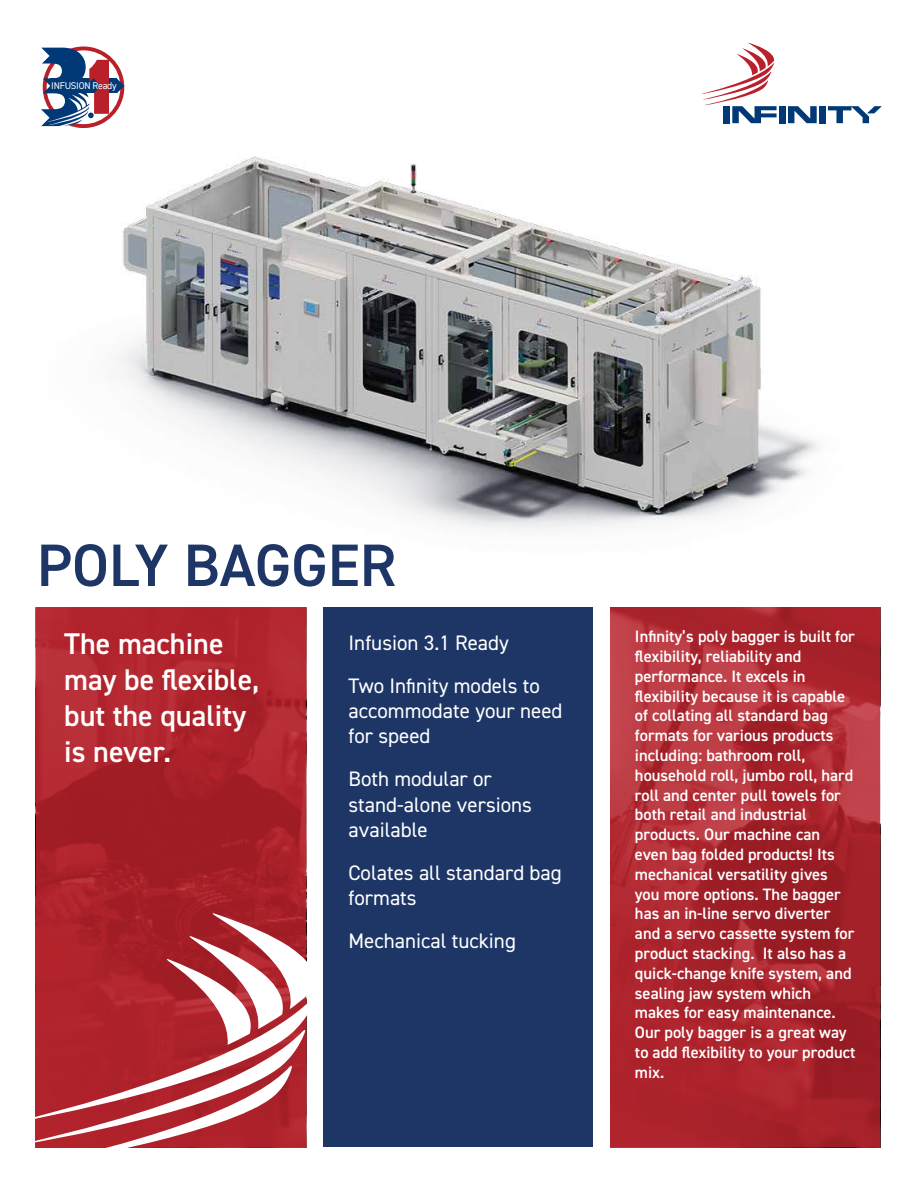
<style>
.page{position:relative;width:918px;height:1188px;background:#fff}
.page>*{position:absolute;margin:0;border:0;box-sizing:border-box;transform-origin:0 0}
.t1{font:600 60px "DIN2014";color:#1d3666}
.t2{font:600 30px/36px "DIN2014";color:#fff}
.t3{font:21px/25.2px "DIN2014";color:#fff}
.t4{font:600 16.5px/19.8px "DIN2014";color:#fff}
.t5{font:9.75px "DIN2014";letter-spacing:-.025em;color:#fff}
</style>
<div class="page">
<div style="left:323px;top:608px;width:270px;height:540px;background:#1d3666"></div>
<svg style="left:610px;top:608px;width:270px;height:540px;background:#ab2830"></svg>
<svg style="left:36px;top:608px;width:270px;height:305px;background:#aa232b"></svg>
<svg style="left:35px;top:913px;width:272px;height:235px"></svg>
<svg style="left:41px;top:47px;width:9px;height:80px"></svg>
<img style="left:50px;top:42px;width:818px;height:610px">
<svg style="left:701px;top:43px;width:76px;height:80px"></svg>
<div style="left:779px;top:106px;width:6px;height:17px;background:#003976"></div>
<svg style="left:788px;top:106px;width:29px;height:17px"></svg>
<div style="left:819px;top:106px;width:7px;height:17px;background:#003976"></div>
<svg style="left:828px;top:106px;width:54px;height:17px"></svg>
<p class="t5" style="left:51px;top:79px;width:67px">INFUSION Ready</p>
<h1 class="t1" style="left:37px;top:526px;width:361px">POLY BAGGER</h1>
<h2 class="t2" style="left:64px;top:625px;width:197px">The machine may be flexible, but the quality is never.</h2>
<p class="t3" style="left:349px;top:620px;width:193px;line-height:43.2px">Infusion 3.1 Ready<br>Two Infinity models to</p>
<p class="t3" style="left:349px;top:698px;width:216px">accommodate your need for speed</p>
<p class="t3" style="left:349px;top:766px;width:185px">Both modular or stand-alone versions available</p>
<p class="t3" style="left:349px;top:860px;width:215px">Colates all standard bag formats</p>
<p class="t3" style="left:349px;top:928px;width:169px">Mechanical tucking</p>
<p class="t4" style="left:635px;top:626px;width:222px">Infinity’s poly bagger is built for flexibility, reliability and performance. It excels in flexibility because it is capable of collating all standard bag formats for various products including: bathroom roll, household roll, jumbo roll, hard roll and center pull towels for both retail and industrial products. Our machine can even bag folded products! Its mechanical versatility gives you more options. The bagger has an in-line servo diverter and a servo cassette system for product stacking. It also has a quick-change knife system, and sealing jaw system which makes for easy maintenance.<br>Our poly bagger is a great way to add flexibility to your product mix.</p>
</div>
